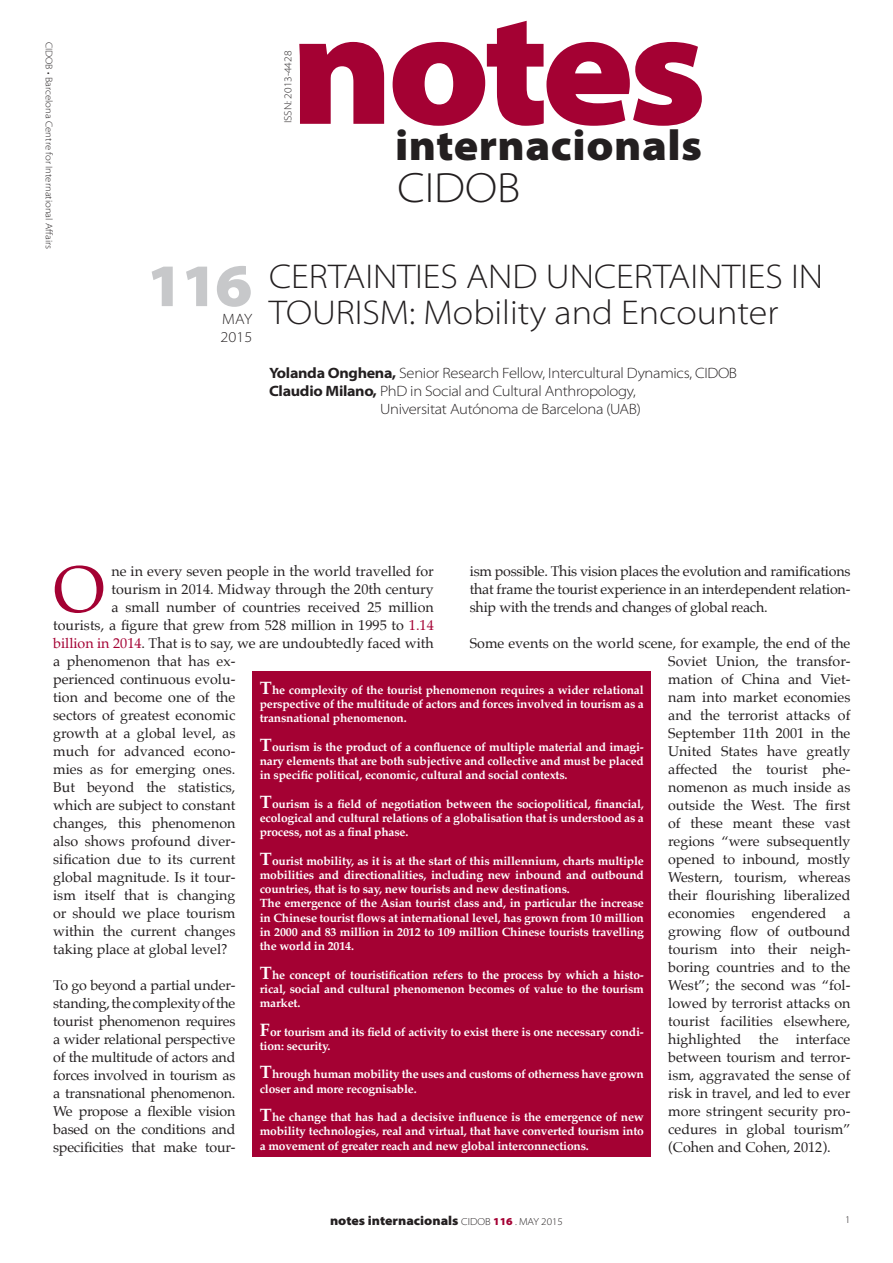
<style>
.page{position:relative;width:893px;height:1263px;background:#fff}
.page>*{position:absolute;margin:0;border:0;box-sizing:border-box;transform-origin:0 0}
.t1{font:900 semi-expanded 162.45px "Myriad Pro";letter-spacing:-.04em;color:#a40133}
.t2{font:65.85px "Palatino";color:#a40133}
.t3{font:900 semi-expanded 60.75px "Myriad Pro";color:#c7c8ca}
.t4{font:900 semi-expanded 42.9px "Myriad Pro";letter-spacing:.01em;color:#231f20}
.t5{font:300 semi-expanded 42.6px "Myriad Pro";color:#231f20}
.t6{font:300 semi-expanded 34.5px/36px "Myriad Pro";color:#231f20}
.t7{font:300 semi-expanded 15px/18px "Myriad Pro";letter-spacing:-.02em;color:#231f20}
.t8{font:14.25px/18px "Palatino";color:#231f20;text-align:justify}
.t9{font:900 semi-expanded 12.9px "Myriad Pro";color:#231f20}
.t10{font:700 12px/14.2px "Palatino";letter-spacing:-.015em;color:#fff;text-align:justify}
.t11{font:300 semi-expanded 10.5px "Myriad Pro";color:#231f20}
.t12{font:300 semi-expanded 10.2px "Myriad Pro";color:#231f20}
.t13{font:300 semi-expanded 9.75px "Myriad Pro";color:#231f20}
.s1{font-weight:700}
.s2{color:#a40133}
.s3{font-size:18px}
.s4{font-weight:300;font-size:10.2px}
.s5{font-size:10.65px;color:#a40133}
</style>
<div class="page">
<div style="left:253px;top:671px;width:398px;height:486px;background:#a40133"></div>
<h1 class="t1" style="left:290px;top:-24px;width:418px">notes</h1>
<h3 class="t4" style="left:395px;top:121px;width:309px">internacionals</h3>
<h3 class="t5" style="left:397px;top:164px;width:124px">CIDOB</h3>
<p class="t13" style="left:55px;top:42px;width:209px;rotate:90deg">CIDOB • Barcelona Centre for International Affairs</p>
<p class="t11" style="left:282px;top:123px;width:74px;rotate:-90deg">ISSN: 2013-4428</p>
<h3 class="t6" style="left:269px;top:259px;width:556px">CERTAINTIES AND UNCERTAINTIES IN<br>TOURISM: Mobility and Encounter</h3>
<p class="t7" style="left:269px;top:364px;width:470px"><span class="s1">Yolanda Onghena,</span> Senior Research Fellow, Intercultural Dynamics, CIDOB</p>
<p class="t7" style="left:269px;top:382px;width:368px"><span class="s1">Claudio Milano,</span> PhD in Social and Cultural Anthropology,</p>
<p class="t7" style="left:380px;top:400px;width:262px">Universitat Autónoma de Barcelona (UAB)</p>
<h3 class="t3" style="left:146px;top:251px;width:108px">116</h3>
<p class="t7" style="left:221px;top:310px;width:33px">MAY<br>2015</p>
<p class="t8" style="left:470px;top:562px;width:382px">ism possible. This vision places the evolution and ramifications that frame the tourist experience in an interdependent relation&shy;ship with the trends and changes of global reach.</p>
<p class="t8" style="left:668px;top:634px;width:184px;text-indent:-198px">Some events on the world scene, for example, the end of the Soviet Union, the transfor&shy;mation of China and Viet&shy;nam into market economies and the terrorist attacks of September 11th 2001 in the United States have greatly affected the tourist phe&shy;nomenon as much inside as outside the West. The first of these meant these vast regions “were subsequently opened to inbound, mostly Western, tourism, whereas their flourishing liberalized economies engendered a growing flow of outbound tourism into their neigh&shy;boring countries and to the West”; the second was “fol&shy;lowed by terrorist attacks on tourist facilities elsewhere, highlighted the interface between tourism and terror&shy;ism, aggravated the sense of risk in travel, and led to ever more stringent security pro&shy;cedures in global tourism” (Cohen and Cohen, 2012).</p>
<h2 class="t2" style="left:53px;top:535px;width:53px">O</h2>
<p class="t8" style="left:111px;top:562px;width:324px">ne in every seven people in the world travelled for</p>
<p class="t8" style="left:111px;top:580px;width:324px">tourism in 2014. Midway through the 20th century</p>
<p class="t8" style="left:111px;top:598px;width:324px">a small number of countries received 25 million</p>
<p class="t8" style="left:53px;top:616px;width:382px">tourists, a figure that grew from 528 million in 1995 to <span class="s2">1.14</span></p>
<p class="t8" style="left:53px;top:634px;width:382px"><span class="s2">billion in 2014</span>. That is to say, we are undoubtedly faced with</p>
<p class="t8" style="left:53px;top:652px;width:184px">a phenomenon that has ex-</p>
<p class="t8" style="left:53px;top:670px;width:184px">perienced continuous evolu-</p>
<p class="t8" style="left:53px;top:688px;width:184px">tion and become one of the</p>
<p class="t8" style="left:53px;top:706px;width:184px">sectors of greatest economic</p>
<p class="t8" style="left:53px;top:724px;width:184px">growth at a global level, as</p>
<p class="t8" style="left:53px;top:742px;width:184px">much for advanced econo-</p>
<p class="t8" style="left:53px;top:760px;width:184px">mies as for emerging ones.</p>
<p class="t8" style="left:53px;top:778px;width:184px">But beyond the statistics,</p>
<p class="t8" style="left:53px;top:796px;width:184px">which are subject to constant</p>
<p class="t8" style="left:53px;top:814px;width:184px">changes, this phenomenon</p>
<p class="t8" style="left:53px;top:832px;width:184px">also shows profound diver-</p>
<p class="t8" style="left:53px;top:850px;width:184px">sification due to its current</p>
<p class="t8" style="left:53px;top:868px;width:184px">global magnitude. Is it tour-</p>
<p class="t8" style="left:53px;top:886px;width:184px">ism itself that is changing</p>
<p class="t8" style="left:53px;top:904px;width:184px">or should we place tourism</p>
<p class="t8" style="left:53px;top:922px;width:184px">within the current changes</p>
<p class="t8" style="left:53px;top:940px;width:176px">taking place at global level?</p>
<p class="t8" style="left:53px;top:976px;width:184px">To go beyond a partial under&shy;standing, the complexity of the tourist phenomenon requires a wider relational perspective of the multitude of actors and forces involved in tourism as a transnational phenomenon.<br>We propose a flexible vision based on the conditions and specificities that make tour-</p>
<p class="t10" style="left:260px;top:682px;width:386px"><span class="s3">T</span>he complexity of the tourist phenomenon requires a wider relational perspective of the multitude of actors and forces involved in tourism as a transnational phenomenon.</p>
<p class="t10" style="left:260px;top:739px;width:386px"><span class="s3">T</span>ourism is the product of a confluence of multiple material and imagi&shy;nary elements that are both subjective and collective and must be placed in specific political, economic, cultural and social contexts.</p>
<p class="t10" style="left:260px;top:796px;width:386px"><span class="s3">T</span>ourism is a field of negotiation between the sociopolitical, financial, ecological and cultural relations of a globalisation that is understood as a process, not as a final phase.</p>
<p class="t10" style="left:260px;top:853px;width:386px;text-align:left"><span class="s3">T</span>ourist mobility, as it is at the start of this millennium, charts multiple mobilities and directionalities, including new inbound and outbound countries, that is to say, new tourists and new destinations.<br>The emergence of the Asian tourist class and, in particular the increase in Chinese tourist flows at international level, has grown from 10 million in 2000 and 83 million in 2012 to 109 million Chinese tourists travelling the world in 2014.</p>
<p class="t10" style="left:260px;top:967px;width:386px"><span class="s3">T</span>he concept of touristification refers to the process by which a histo&shy;rical, social and cultural phenomenon becomes of value to the tourism market.</p>
<p class="t10" style="left:260px;top:1024px;width:386px"><span class="s3">F</span>or tourism and its field of activity to exist there is one necessary condi&shy;tion: security.</p>
<p class="t10" style="left:260px;top:1067px;width:386px"><span class="s3">T</span>hrough human mobility the uses and customs of otherness have grown closer and more recognisable.</p>
<p class="t10" style="left:260px;top:1109px;width:386px"><span class="s3">T</span>he change that has had a decisive influence is the emergence of new mobility technologies, real and virtual, that have converted tourism into a movement of greater reach and new global interconnections.</p>
<p class="t9" style="left:330px;top:1213px;width:234px">notes internacionals <span class="s4">CIDOB</span> <span class="s5">116</span> <span class="s4">. MAY 2015</span></p>
<p class="t12" style="left:845px;top:1214px;width:7px">1</p>
</div>
